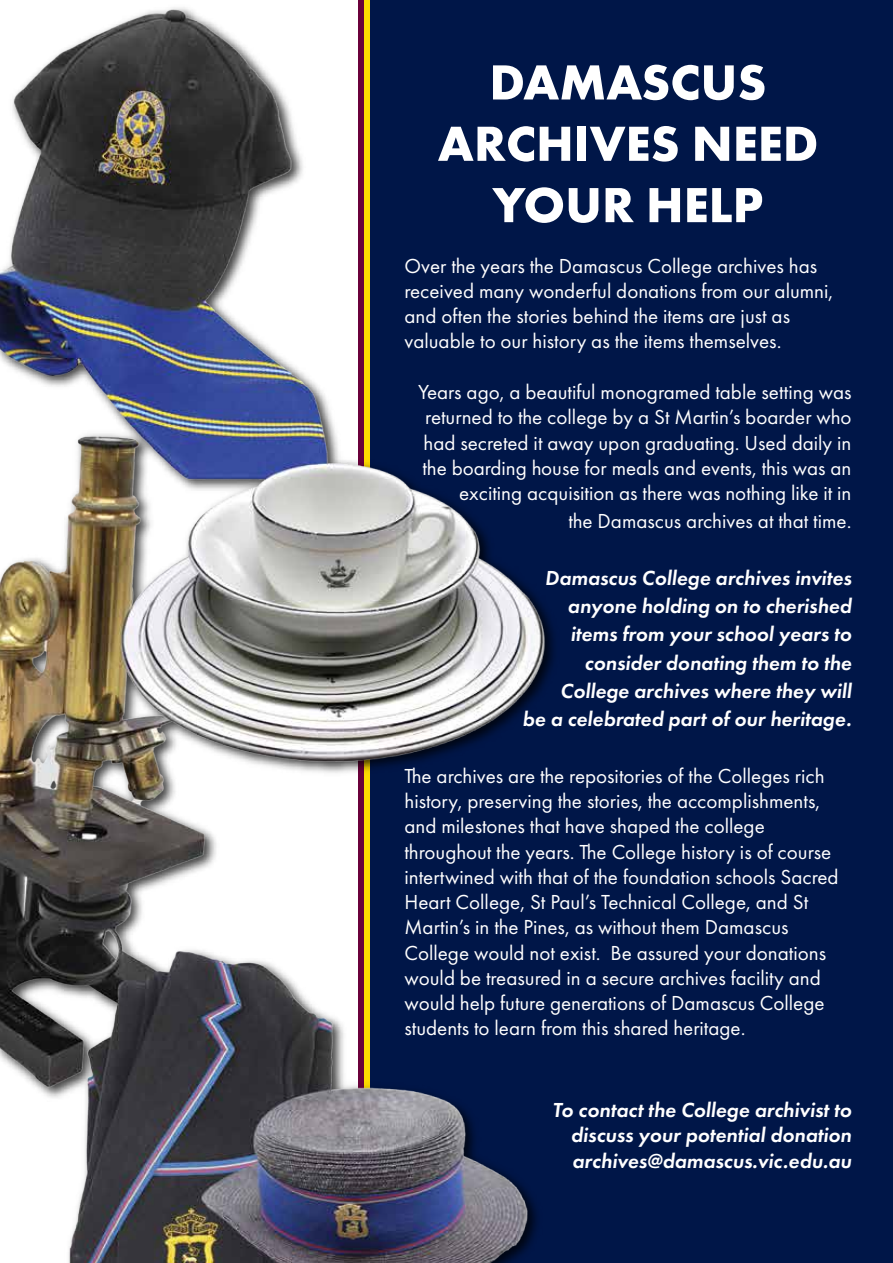
<style>
.page{position:relative;width:893px;height:1263px;background:#fff}
.page>*{position:absolute;margin:0;border:0;box-sizing:border-box;transform-origin:0 0}
.t1{font:700 51.15px/61.3px "Futura PT";color:#fff;text-align:center}
.t2{font:21px/25.2px "Futura PT";color:#fff}
.t3{font:italic 600 21px/28.2px "Futura PT";color:#fff;text-align:right}
</style>
<div class="page">
<img style="left:0;top:0;width:893px;height:1263px">
<h1 class="t1" style="left:438px;top:50px;width:382px">DAMASCUS<br>ARCHIVES NEED<br>YOUR HELP</h1>
<p class="t2" style="left:404px;top:253px;width:430px">Over the years the Damascus College archives has received many wonderful donations from our alumni, and often the stories behind the items are just as valuable to our history as the items themselves.</p>
<p class="t2" style="left:418px;top:379px;width:435px;text-align:right">Years ago, a beautiful monogramed table setting was returned to the college by a St Martin’s boarder who had secreted it away upon graduating. Used daily in the boarding house for meals and events, this was an exciting acquisition as there was nothing like it in</p>
<p class="t2" style="left:568px;top:509px;width:285px">the Damascus archives at that time.</p>
<p class="t3" style="left:522px;top:563px;width:331px">Damascus College archives invites anyone holding on to cherished items from your school years to consider donating them to the<br>College archives where they will<br>be a celebrated part of our heritage.</p>
<p class="t2" style="left:404px;top:763px;width:436px">The archives are the repositories of the Colleges rich history, preserving the stories, the accomplishments, and milestones that have shaped the college throughout the years. The College history is of course intertwined with that of the foundation schools Sacred Heart College, St Paul’s Technical College, and St Martin’s in the Pines, as without them Damascus College would not exist. Be assured your donations would be treasured in a secure archives facility and would help future generations of Damascus College students to learn from this shared heritage.</p>
<p class="t3" style="left:571px;top:1097px;width:282px;line-height:25.2px;text-align:justify;text-indent:-18px">To contact the College archivist to discuss your potential donation archives@damascus.vic.edu.au</p>
</div>
